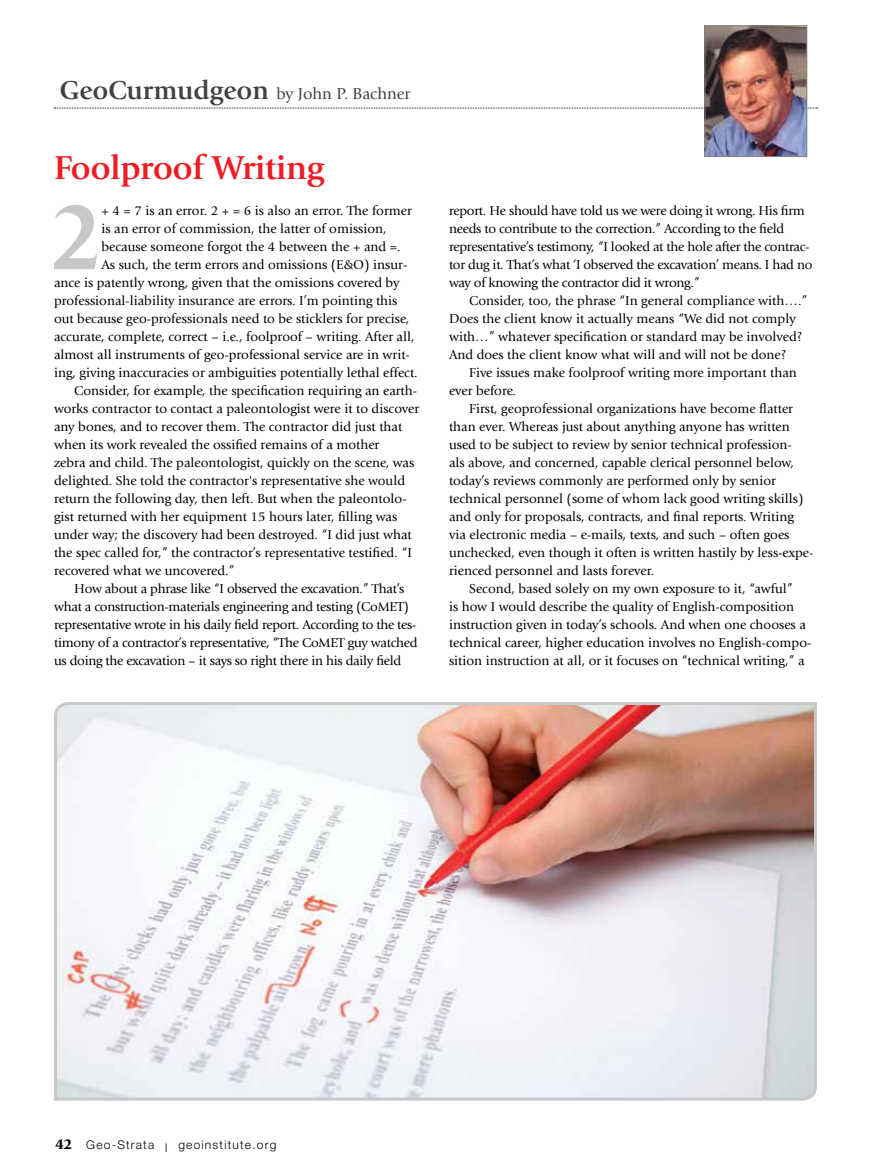
<style>
.page{position:relative;width:871px;height:1175px;background:#fff}
.page>*{position:absolute;margin:0;border:0;box-sizing:border-box;transform-origin:0 0}
.t1{font:700 92.4px "Timeless";color:#c7c8ca}
.t2{font:700 34.5px "Giovanni";letter-spacing:-.02em;color:#ed1d24}
.t3{font:16.5px "Giovanni";color:#414042}
.t4{font:13.5px/18px "Giovanni";color:#000}
.t5{font:13.5px/18px "Giovanni";letter-spacing:-.02em;color:#000}
.t6{font:300 12px "Helvetica Neue LT Std";letter-spacing:.1em;color:#000}
.s1{font-weight:700;font-size:27px}
.s2{font-family:"Giovanni";font-weight:900;font-size:15px}
</style>
<div class="page">
<svg style="left:54px;top:108px;width:763px;height:1px"></svg>
<img style="left:707px;top:28px;width:98px;height:127px">
<div style="left:705px;top:26px;width:102px;height:131px;border:1px solid #808285"></div>
<svg style="left:54px;top:702px;width:763px;height:399px"></svg>
<p class="t3" style="left:59px;top:84px;width:352px"><span class="s1">GeoCurmudgeon</span> by John P. Bachner</p>
<h2 class="t2" style="left:54px;top:147px;width:272px">Foolproof Writing</h2>
<h1 class="t1" style="left:53px;top:183px;width:50px">2</h1>
<p class="t4" style="left:101px;top:202px;width:312px">+ 4 = 7 is an error. 2 + = 6 is also an error. The former</p>
<p class="t4" style="left:101px;top:220px;width:287px">is an error of commission, the latter of omission,</p>
<p class="t4" style="left:101px;top:238px;width:301px">because someone forgot the 4 between the + and =.</p>
<p class="t4" style="left:101px;top:256px;width:307px">As such, the term errors and omissions (E&amp;O) insur-</p>
<p class="t4" style="left:54px;top:274px;width:347px">ance is patently wrong, given that the omissions covered by</p>
<p class="t4" style="left:54px;top:292px;width:345px">professional-liability insurance are errors. I’m pointing this</p>
<p class="t4" style="left:54px;top:310px;width:357px">out because geo-professionals need to be sticklers for precise,</p>
<p class="t4" style="left:54px;top:328px;width:362px">accurate, complete, correct – i.e., foolproof – writing. After all,</p>
<p class="t4" style="left:54px;top:346px;width:357px">almost all instruments of geo-professional service are in writ-</p>
<p class="t4" style="left:54px;top:364px;width:365px">ing, giving inaccuracies or ambiguities potentially lethal effect.</p>
<p class="t4" style="left:74px;top:382px;width:344px">Consider, for example, the specification requiring an earth-</p>
<p class="t4" style="left:54px;top:400px;width:367px">works contractor to contact a paleontologist were it to discover</p>
<p class="t4" style="left:54px;top:418px;width:350px">any bones, and to recover them. The contractor did just that</p>
<p class="t4" style="left:54px;top:436px;width:327px">when its work revealed the ossified remains of a mother</p>
<p class="t4" style="left:54px;top:454px;width:362px">zebra and child. The paleontologist, quickly on the scene, was</p>
<p class="t4" style="left:54px;top:472px;width:352px">delighted. She told the contractor's representative she would</p>
<p class="t4" style="left:54px;top:490px;width:354px">return the following day, then left. But when the paleontolo-</p>
<p class="t4" style="left:54px;top:508px;width:345px">gist returned with her equipment 15 hours later, filling was</p>
<p class="t4" style="left:54px;top:526px;width:359px">under way; the discovery had been destroyed. “I did just what</p>
<p class="t4" style="left:54px;top:544px;width:359px">the spec called for,” the contractor’s representative testified. “I</p>
<p class="t4" style="left:54px;top:562px;width:182px">recovered what we uncovered.”</p>
<p class="t5" style="left:74px;top:580px;width:332px">How about a phrase like “I observed the excavation.” That’s</p>
<p class="t5" style="left:54px;top:598px;width:357px">what a construction-materials engineering and testing (CoMET)</p>
<p class="t5" style="left:54px;top:616px;width:364px">representative wrote in his daily field report. According to the tes-</p>
<p class="t5" style="left:54px;top:634px;width:365px">timony of a contractor’s representative, “The CoMET guy watched</p>
<p class="t5" style="left:54px;top:652px;width:349px">us doing the excavation – it says so right there in his daily field</p>
<p class="t5" style="left:449px;top:202px;width:365px">report. He should have told us we were doing it wrong. His firm needs to contribute to the correction.” According to the field representative’s testimony, “I looked at the hole after the contrac&shy;tor dug it. That’s what ‘I observed the excavation’ means. I had no way of knowing the contractor did it wrong.”</p>
<p class="t4" style="left:449px;top:292px;width:360px;text-indent:20px">Consider, too, the phrase “In general compliance with….” Does the client know it actually means “We did not comply with…” whatever specification or standard may be involved?<br>And does the client know what will and will not be done?</p>
<p class="t4" style="left:449px;top:364px;width:349px;text-indent:20px">Five issues make foolproof writing more important than ever before.</p>
<p class="t4" style="left:469px;top:400px;width:325px">First, geoprofessional organizations have become flatter</p>
<p class="t4" style="left:449px;top:418px;width:342px">than ever. Whereas just about anything anyone has written</p>
<p class="t4" style="left:449px;top:436px;width:344px">used to be subject to review by senior technical profession-</p>
<p class="t4" style="left:449px;top:454px;width:346px">als above, and concerned, capable clerical personnel below,</p>
<p class="t4" style="left:449px;top:472px;width:328px">today’s reviews commonly are performed only by senior</p>
<p class="t4" style="left:449px;top:490px;width:356px">technical personnel (some of whom lack good writing skills)</p>
<p class="t4" style="left:449px;top:508px;width:346px">and only for proposals, contracts, and final reports. Writing</p>
<p class="t4" style="left:449px;top:526px;width:342px">via electronic media – e-mails, texts, and such – often goes</p>
<p class="t4" style="left:449px;top:544px;width:366px">unchecked, even though it often is written hastily by less-expe-</p>
<p class="t4" style="left:449px;top:562px;width:207px">rienced personnel and lasts forever.</p>
<p class="t4" style="left:469px;top:579px;width:325px">Second, based solely on my own exposure to it, “awful”</p>
<p class="t4" style="left:449px;top:597px;width:346px">is how I would describe the quality of English-composition</p>
<p class="t4" style="left:449px;top:615px;width:358px">instruction given in today’s schools. And when one chooses a</p>
<p class="t4" style="left:449px;top:633px;width:364px">technical career, higher education involves no English-compo-</p>
<p class="t4" style="left:449px;top:651px;width:357px">sition instruction at all, or it focuses on “technical writing,” a</p>
<p class="t6" style="left:56px;top:1137px;width:222px"><span class="s2">42</span> Geo-Strata l geoinstitute.org</p>
</div>
